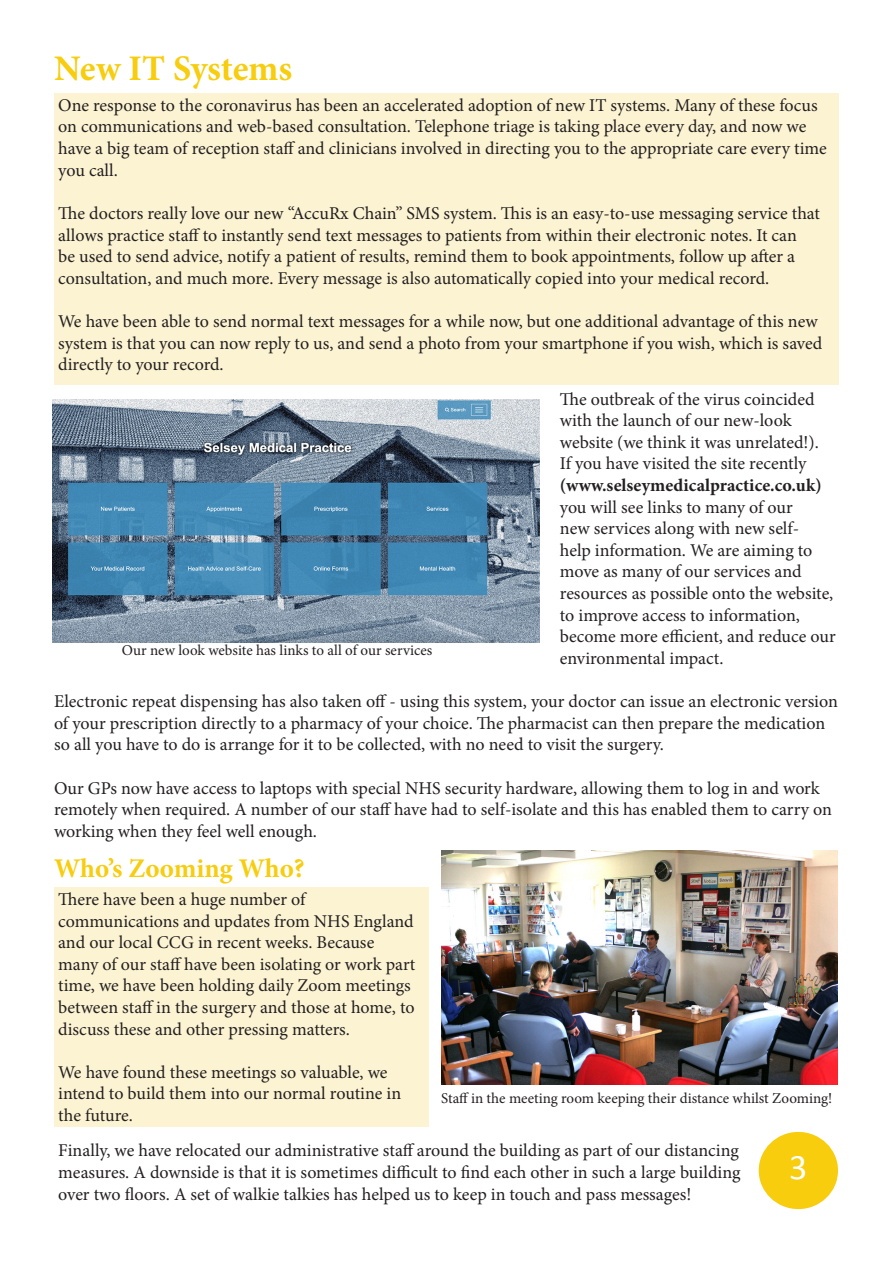
<style>
.page{position:relative;width:893px;height:1263px;background:#fff}
.page>*{position:absolute;margin:0;border:0;box-sizing:border-box;transform-origin:0 0}
.t1{font:700 36px "Minion Pro";letter-spacing:-.005em;color:#f7cd0e}
.t2{font:36px "Calibri";color:#fff}
.t3{font:700 27px "Minion Pro";color:#f7cd0e}
.t4{font:18px/21.6px "Minion Pro";letter-spacing:-.005em;color:#231f20}
.t5{font:15px "Minion Pro";color:#231f20}
.s1{font-weight:700}
</style>
<div class="page">
<div style="left:759px;top:1132px;width:79px;height:77px;background:#f7cd0e;border-radius:50%"></div>
<div style="left:54px;top:888px;width:374px;height:239px;background:#fcf3d2"></div>
<img style="left:52px;top:400px;width:488px;height:242px">
<div style="left:54px;top:94px;width:785px;height:291px;background:#fcf3d2"></div>
<img style="left:442px;top:850px;width:396px;height:234px">
<p class="t1" style="left:54px;top:43px;width:240px">New IT Systems</p>
<p class="t4" style="left:58px;top:94px;width:770px">One response to the coronavirus has been an accelerated adoption of new IT systems. Many of these focus on communications and web-based consultation. Telephone triage is taking place every day, and now we have a big team of reception staff and clinicians involved in directing you to the appropriate care every time you call.</p>
<p class="t4" style="left:58px;top:202px;width:763px">The doctors really love our new “AccuRx Chain” SMS system. This is an easy-to-use messaging service that allows practice staff to instantly send text messages to patients from within their electronic notes. It can<br>be used to send advice, notify a patient of results, remind them to book appointments, follow up after a consultation, and much more. Every message is also automatically copied into your medical record.</p>
<p class="t4" style="left:58px;top:310px;width:766px">We have been able to send normal text messages for a while now, but one additional advantage of this new system is that you can now reply to us, and send a photo from your smartphone if you wish, which is saved directly to your record.</p>
<p class="t4" style="left:560px;top:388px;width:277px">The outbreak of the virus coincided with the launch of our new-look website (we think it was unrelated!).<br>If you have visited the site recently <span class="s1">(www.selseymedicalpractice.co.uk) </span>you will see links to many of our<br>new services along with new self-<br>help information. We are aiming to move as many of our services and resources as possible onto the website, to improve access to information, become more efficient, and reduce our environmental impact.</p>
<p class="t4" style="left:54px;top:691px;width:785px">Electronic repeat dispensing has also taken off - using this system, your doctor can issue an electronic version of your prescription directly to a pharmacy of your choice. The pharmacist can then prepare the medication so all you have to do is arrange for it to be collected, with no need to visit the surgery.</p>
<p class="t4" style="left:54px;top:777px;width:780px">Our GPs now have access to laptops with special NHS security hardware, allowing them to log in and work remotely when required. A number of our staff have had to self-isolate and this has enabled them to carry on working when they feel well enough.</p>
<p class="t5" style="left:122px;top:640px;width:312px">Our new look website has links to all of our services</p>
<p class="t3" style="left:54px;top:849px;width:252px">Who’s Zooming Who?</p>
<p class="t4" style="left:58px;top:888px;width:359px">There have been a huge number of communications and updates from NHS England and our local CCG in recent weeks. Because many of our staff have been isolating or work part time, we have been holding daily Zoom meetings between staff in the surgery and those at home, to discuss these and other pressing matters.</p>
<p class="t4" style="left:58px;top:1061px;width:345px">We have found these meetings so valuable, we intend to build them into our normal routine in the future.</p>
<p class="t4" style="left:58px;top:1140px;width:684px;text-align:justify">Finally, we have relocated our administrative staff around the building as part of our distancing measures. A downside is that it is sometimes difficult to find each other in such a large building over two floors. A set of walkie talkies has helped us to keep in touch and pass messages!</p>
<p class="t5" style="left:441px;top:1088px;width:393px">Staff in the meeting room keeping their distance whilst Zooming!</p>
<p class="t2" style="left:789px;top:1144px;width:20px">3</p>
</div>
